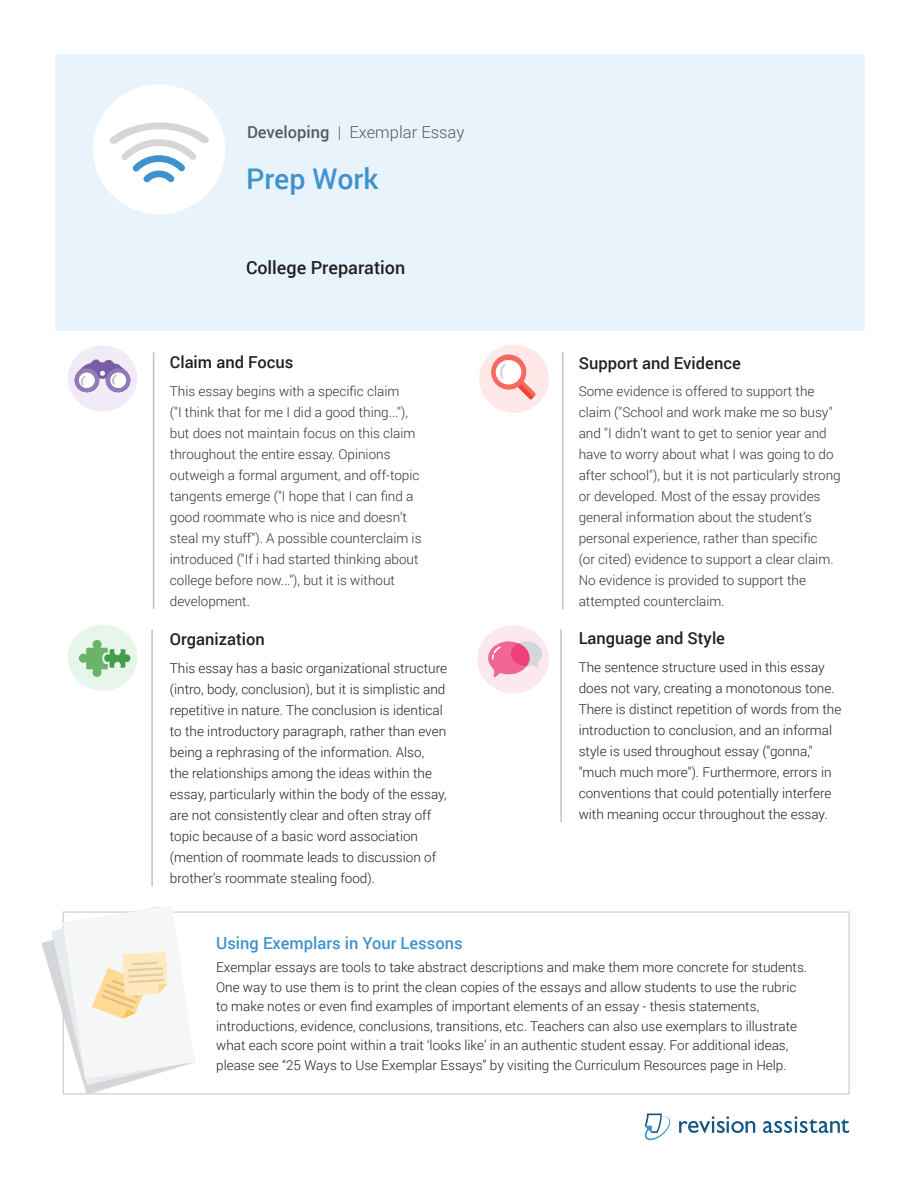
<style>
.page{position:relative;width:918px;height:1188px;background:#fff}
.page>*{position:absolute;margin:0;border:0;box-sizing:border-box;transform-origin:0 0}
.Prompt_Title{font:500 28.5px "Roboto";color:#4092cf}
.Essay_Title{font:500 18px "Roboto";color:#231f20}
.Trait_Name{font:500 16.5px "Roboto";color:#231f20}
.t1{font:500 16.5px "Roboto";color:#4092cf}
.Level__Advanced__Eme{font:300 16.5px "Roboto";color:#535967}
.Annotation{font:300 13.5px/21px "Roboto";color:#231f20}
.Annotation-2{font:300 13.5px/21px "Roboto";color:#333}
.s1{font-weight:500}
</style>
<div class="page">
<div style="left:55px;top:54px;width:810px;height:276px;background:#e8f3fb"></div>
<svg style="left:644px;top:1114px;width:27px;height:27px"></svg>
<svg style="left:679px;top:1116px;width:76px;height:17px"></svg>
<svg style="left:763px;top:1116px;width:86px;height:17px"></svg>
<div style="left:93px;top:84px;width:132px;height:130px;background:#fff;border-radius:50%"></div>
<svg style="left:109px;top:122px;width:100px;height:61px"></svg>
<hr style="left:153px;top:352px;width:1px;height:257px;background:#bec0c6">
<hr style="left:562px;top:352px;width:1px;height:257px;background:#bec0c6">
<hr style="left:560px;top:630px;width:2px;height:192px;background:#bec0c6">
<hr style="left:151px;top:630px;width:2px;height:256px;background:#bec0c6">
<div style="left:479px;top:345px;width:70px;height:68px;background:#ffe8e8;border-radius:50%"></div>
<svg style="left:491px;top:354px;width:45px;height:46px"></svg>
<div style="left:68px;top:345px;width:69px;height:67px;background:#f0ebf7;border-radius:50%"></div>
<svg style="left:75px;top:357px;width:55px;height:35px"></svg>
<svg style="left:477px;top:625px;width:72px;height:68px"></svg>
<div style="left:68px;top:625px;width:70px;height:66px;background:#e8f5eb;border-radius:50%"></div>
<svg style="left:79px;top:640px;width:51px;height:37px"></svg>
<div style="left:63px;top:911px;width:787px;height:184px;border:2px solid #d4d6d9"></div>
<svg style="left:41px;top:906px;width:154px;height:189px"></svg>
<p class="Level__Advanced__Eme" style="left:247px;top:120px;width:219px"><span class="s1">Developing</span> | Exemplar Essay</p>
<p class="Prompt_Title" style="left:246px;top:159px;width:134px">Prep Work</p>
<p class="Essay_Title" style="left:246px;top:255px;width:161px">College Preparation</p>
<p class="Trait_Name" style="left:170px;top:351px;width:125px">Claim and Focus</p>
<p class="Annotation-2" style="left:170px;top:380px;width:253px">This essay begins with a specific claim<br>("I think that for me I did a good thing..."), but does not maintain focus on this claim throughout the entire essay. Opinions outweigh a formal argument, and off-topic tangents emerge ("I hope that I can find a good roommate who is nice and doesn’t steal my stuff"). A possible counterclaim is introduced ("If i had started thinking about college before now..."), but it is without development.</p>
<p class="Trait_Name" style="left:170px;top:628px;width:96px">Organization</p>
<p class="Annotation" style="left:170px;top:657px;width:279px">This essay has a basic organizational structure (intro, body, conclusion), but it is simplistic and repetitive in nature. The conclusion is identical to the introductory paragraph, rather than even being a rephrasing of the information. Also,<br>the relationships among the ideas within the essay, particularly within the body of the essay, are not consistently clear and often stray off topic because of a basic word association (mention of roommate leads to discussion of brother’s roommate stealing food).</p>
<p class="Trait_Name" style="left:579px;top:351px;width:164px">Support and Evidence</p>
<p class="Annotation-2" style="left:579px;top:381px;width:264px">Some evidence is offered to support the claim ("School and work make me so busy" and "I didn’t want to get to senior year and have to worry about what I was going to do after school"), but it is not particularly strong or developed. Most of the essay provides general information about the student’s personal experience, rather than specific<br>(or cited) evidence to support a clear claim.<br>No evidence is provided to support the attempted counterclaim.</p>
<p class="Trait_Name" style="left:579px;top:627px;width:148px">Language and Style</p>
<p class="Annotation" style="left:579px;top:656px;width:264px">The sentence structure used in this essay does not vary, creating a monotonous tone.<br>There is distinct repetition of words from the introduction to conclusion, and an informal style is used throughout essay ("gonna," "much much more"). Furthermore, errors in conventions that could potentially interfere with meaning occur throughout the essay.</p>
<p class="t1" style="left:216px;top:932px;width:248px">Using Exemplars in Your Lessons</p>
<p class="Annotation" style="left:216px;top:957px;width:593px;line-height:19.5px">Exemplar essays are tools to take abstract descriptions and make them more concrete for students.<br>One way to use them is to print the clean copies of the essays and allow students to use the rubric to make notes or even find examples of important elements of an essay - thesis statements, introductions, evidence, conclusions, transitions, etc. Teachers can also use exemplars to illustrate what each score point within a trait ‘looks like’ in an authentic student essay. For additional ideas, please see “25 Ways to Use Exemplar Essays” by visiting the Curriculum Resources page in Help.</p>
</div>
